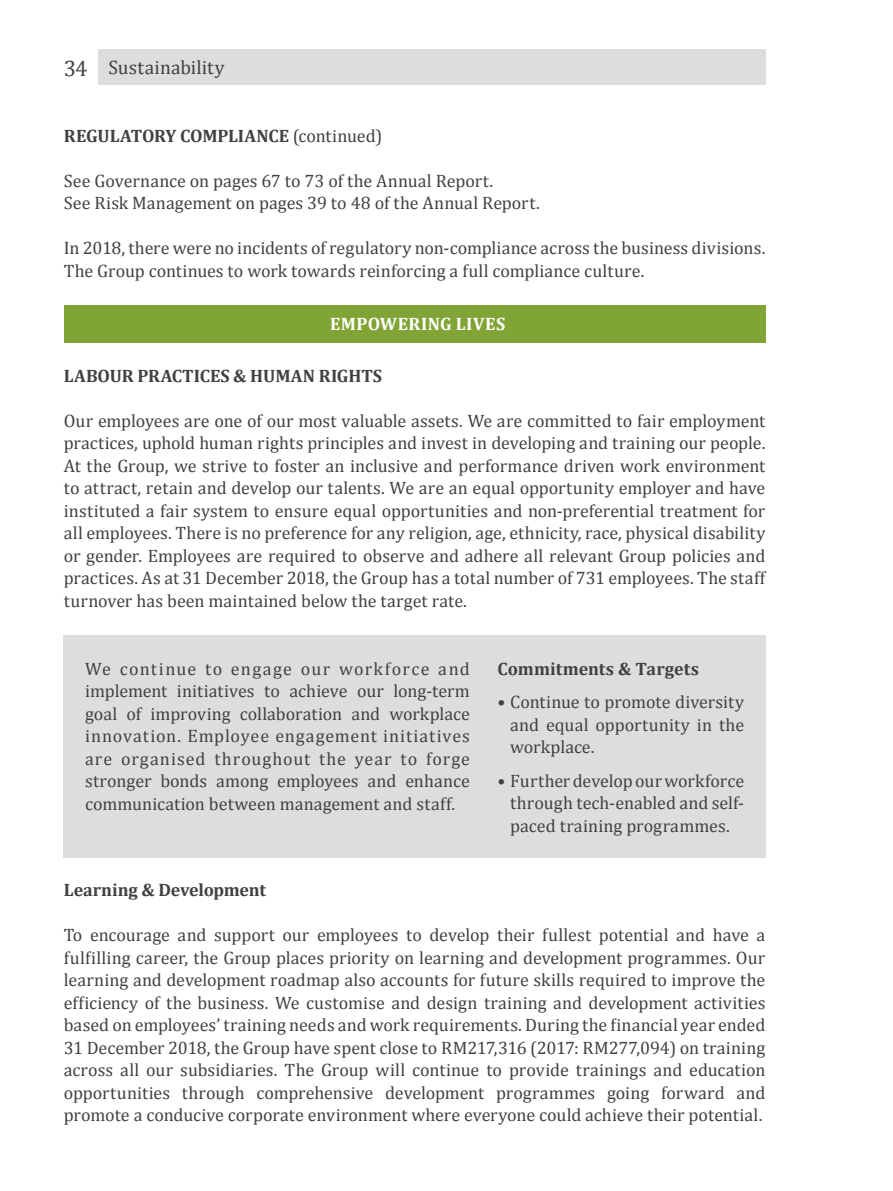
<style>
.page{position:relative;width:893px;height:1191px;background:#fff}
.page>*{position:absolute;margin:0;border:0;box-sizing:border-box;transform-origin:0 0}
.t1{font:19.5px "Cambria";letter-spacing:.01em;color:#414042}
.t2{font:18px/22.5px "Cambria";color:#414042;text-align:justify}
.t3{font:700 18px "Cambria";letter-spacing:-.005em;color:#414042}
.t4{font:700 18px "Cambria";letter-spacing:.015em;color:#fff}
.s1{font-size:22.5px}
.s2{font-weight:400}
</style>
<div class="page">
<div style="left:98px;top:49px;width:667px;height:36px;background:#dcddde"></div>
<div style="left:64px;top:305px;width:701px;height:37px;background:#80a435"></div>
<div style="left:64px;top:635px;width:406px;height:222px;background:#dcddde"></div>
<div style="left:470px;top:635px;width:295px;height:222px;background:#dcddde"></div>
<p class="t1" style="left:64px;top:56px;width:162px"><span class="s1">34</span> Sustainability</p>
<p class="t3" style="left:64px;top:124px;width:320px">REGULATORY COMPLIANCE <span class="s2">(continued)</span></p>
<p class="t2" style="left:64px;top:169px;width:477px">See Governance on pages 67 to 73 of the Annual Report.<br>See Risk Management on pages 39 to 48 of the Annual Report.</p>
<p class="t2" style="left:64px;top:237px;width:703px">In 2018, there were no incidents of regulatory non-compliance across the business divisions.<br>The Group continues to work towards reinforcing a full compliance culture.</p>
<p class="t4" style="left:330px;top:313px;width:177px">EMPOWERING LIVES</p>
<p class="t3" style="left:64px;top:364px;width:320px">LABOUR PRACTICES &amp; HUMAN RIGHTS</p>
<p class="t2" style="left:64px;top:409px;width:703px">Our employees are one of our most valuable assets. We are committed to fair employment practices, uphold human rights principles and invest in developing and training our people.<br>At the Group, we strive to foster an inclusive and performance driven work environment to attract, retain and develop our talents. We are an equal opportunity employer and have instituted a fair system to ensure equal opportunities and non-preferential treatment for all employees. There is no preference for any religion, age, ethnicity, race, physical disability or gender. Employees are required to observe and adhere all relevant Group policies and practices. As at 31 December 2018, the Group has a total number of 731 employees. The staff turnover has been maintained below the target rate.</p>
<p class="t2" style="left:85px;top:657px;width:386px">We continue to engage our workforce and implement initiatives to achieve our long-term goal of improving collaboration and workplace innovation. Employee engagement initiatives are organised throughout the year to forge stronger bonds among employees and enhance communication between management and staff.</p>
<p class="t3" style="left:497px;top:657px;width:203px">Commitments &amp; Targets</p>
<p class="t2" style="left:510px;top:691px;width:235px;text-indent:-13px">• Continue to promote diversity and equal opportunity in the workplace.</p>
<p class="t2" style="left:510px;top:769px;width:235px;text-indent:-13px">• Further develop our workforce through tech-enabled and self&shy;paced training programmes.</p>
<p class="t3" style="left:64px;top:879px;width:204px">Learning &amp; Development</p>
<p class="t2" style="left:64px;top:924px;width:703px">To encourage and support our employees to develop their fullest potential and have a fulfilling career, the Group places priority on learning and development programmes. Our learning and development roadmap also accounts for future skills required to improve the efficiency of the business. We customise and design training and development activities based on employees’ training needs and work requirements. During the financial year ended 31 December 2018, the Group have spent close to RM217,316 (2017: RM277,094) on training across all our subsidiaries. The Group will continue to provide trainings and education opportunities through comprehensive development programmes going forward and promote a conducive corporate environment where everyone could achieve their potential.</p>
</div>
